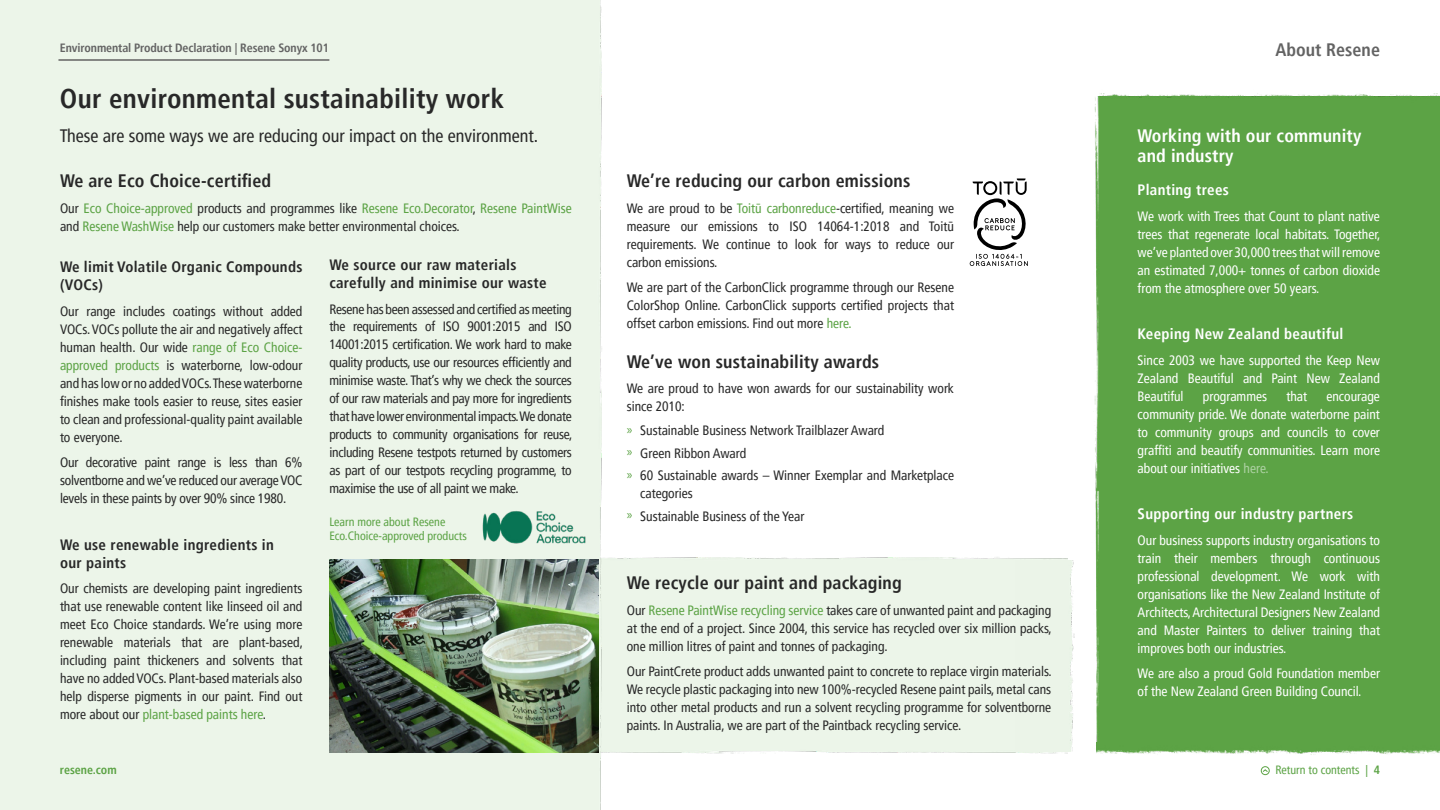
<style>
.page{position:relative;width:1440px;height:810px;background:#fff}
.page>*{position:absolute;margin:0;border:0;box-sizing:border-box;transform-origin:0 0}
.t1{font:700 condensed 27px "Frutiger LT Pro";letter-spacing:.01em;color:#282828}
.t2{font:700 condensed 18px "Frutiger LT Pro";letter-spacing:.01em;color:#282828}
.t3{font:condensed 18px "Frutiger LT Pro";color:#282828}
.t4{font:700 condensed 18px/20.2px "Frutiger LT Pro";letter-spacing:.01em;color:#fff}
.t5{font:700 condensed 18px "Frutiger LT Pro";color:#636363}
.t6{font:700 condensed 15px/18px "Frutiger LT Pro";letter-spacing:.02em;color:#282828}
.t7{font:700 condensed 15px "Frutiger LT Pro";letter-spacing:.02em;color:#fff}
.t8{font:condensed 13.5px/18px "Frutiger LT Pro";color:#282828;text-align:justify}
.t9{font:condensed 13.5px/18px "Frutiger LT Pro";color:#fff;text-align:justify}
.t10{font:condensed 12px/13.5px "Frutiger LT Pro";color:#5ca345}
.t11{font:700 condensed 12px "Frutiger LT Pro";letter-spacing:-.01em;color:#636363}
.t12{font:700 condensed 12px "Frutiger LT Pro";color:#5ca345}
.s1{color:#5ca345}
.s2{font-family:"Myriad Pro";font-stretch:normal;color:#5ca345}
.s3{color:#add1a2}
.s4{font-weight:700}
</style>
<div class="page">
<div style="left:619px;top:596px;width:448px;height:158px;background:#ecf5e9"></div>
<div style="left:1015px;top:560px;width:58px;height:192px;background:#ebf4e8"></div>
<img style="left:1066px;top:97px;width:374px;height:653px">
<img style="left:1096px;top:743px;width:344px;height:31px">
<img style="left:1100px;top:93px;width:340px;height:25px">
<div style="left:306px;top:280px;width:313px;height:530px;background:#ecf5e9"></div>
<div style="left:233px;top:0;width:73px;height:280px;background:#ecf5e9"></div>
<div style="left:0;top:280px;width:233px;height:530px;background:#ecf5e9"></div>
<img style="left:329px;top:560px;width:270px;height:192px">
<img style="left:478px;top:506px;width:112px;height:42px">
<svg style="left:970px;top:178px;width:58px;height:88px"></svg>
<hr style="left:58px;top:59px;width:271px;height:2px;background:#636363">
<div style="left:1261px;top:766px;width:9px;height:9px;border:1px solid #5ca345;border-radius:50%"></div>
<svg style="left:1262px;top:769px;width:7px;height:4px"></svg>
<p class="t11" style="left:60px;top:40px;width:271px">Environmental Product Declaration | Resene Sonyx 101</p>
<h1 class="t1" style="left:60px;top:82px;width:446px">Our environmental sustainability work</h1>
<h2 class="t3" style="left:60px;top:125px;width:480px">These are some ways we are reducing our impact on the environment.</h2>
<h2 class="t2" style="left:60px;top:170px;width:213px">We are Eco Choice-certified</h2>
<p class="t8" style="left:60px;top:199px;width:513px">Our <span class="s1">Eco Choice-approved</span> products and programmes like <span class="s1">Resene Eco.Decorator</span>, <span class="s1">Resene PaintWise </span>and <span class="s1">Resene WashWise</span> help our customers make better environmental choices.</p>
<p class="t6" style="left:60px;top:258px;width:244px">We limit Volatile Organic Compounds (VOCs)</p>
<p class="t8" style="left:60px;top:302px;width:244px">Our range includes coatings without added VOCs. VOCs pollute the air and negatively affect human health. Our wide <span class="s1">range of Eco Choice&shy;approved products</span> is waterborne, low-odour and has low or no added VOCs. These waterborne finishes make tools easier to reuse, sites easier to clean and professional-quality paint available to everyone.</p>
<p class="t8" style="left:60px;top:454px;width:244px">Our decorative paint range is less than 6% solventborne and we’ve reduced our average VOC levels in these paints by over 90% since 1980.</p>
<p class="t6" style="left:60px;top:536px;width:215px">We use renewable ingredients in our paints</p>
<p class="t8" style="left:60px;top:580px;width:244px">Our chemists are developing paint ingredients that use renewable content like linseed oil and meet Eco Choice standards. We’re using more renewable materials that are plant-based, including paint thickeners and solvents that have no added VOCs. Plant-based materials also help disperse pigments in our paint. Find out more about our <span class="s1">plant-based paints here</span>.</p>
<p class="t6" style="left:329px;top:256px;width:219px">We source our raw materials carefully and minimise our waste</p>
<p class="t8" style="left:329px;top:300px;width:244px">Resene has been assessed and certified as meeting the requirements of ISO 9001:2015 and ISO 14001:2015 certification. We work hard to make quality products, use our resources efficiently and minimise waste. That’s why we check the sources of our raw materials and pay more for ingredients that have lower environmental impacts. We donate products to community organisations for reuse, including Resene testpots returned by customers as part of our testpots recycling programme, to maximise the use of all paint we make.</p>
<p class="t10" style="left:329px;top:516px;width:139px">Learn more about Resene<br>Eco.Choice-approved products</p>
<h2 class="t2" style="left:627px;top:170px;width:285px">We’re reducing our carbon emissions</h2>
<p class="t8" style="left:627px;top:199px;width:329px">We are proud to be <span class="s1">Toitū carbonreduce</span>-certified, meaning we measure our emissions to ISO 14064-1:2018 and Toitū requirements. We continue to look for ways to reduce our carbon emissions.</p>
<p class="t8" style="left:627px;top:278px;width:329px">We are part of the CarbonClick programme through our Resene ColorShop Online. CarbonClick supports certified projects that offset carbon emissions. Find out more <span class="s1">here.</span></p>
<h2 class="t2" style="left:627px;top:351px;width:254px">We’ve won sustainability awards</h2>
<p class="t8" style="left:627px;top:380px;width:329px">We are proud to have won awards for our sustainability work since 2010:</p>
<p class="t8" style="left:627px;top:419px;width:329px;line-height:22.5px;text-align:left"><span class="s2">»</span> Sustainable Business Network Trailblazer Award<br><span class="s2">»</span> Green Ribbon Award<br><span class="s2">»</span> 60 Sustainable awards – Winner Exemplar and Marketplace</p>
<p class="t8" style="left:627px;top:482px;width:179px;line-height:22.5px;text-indent:14px">categories<br><span class="s2">»</span> Sustainable Business of the Year</p>
<h2 class="t2" style="left:627px;top:572px;width:277px">We recycle our paint and packaging</h2>
<p class="t8" style="left:627px;top:601px;width:427px">Our <span class="s1">Resene PaintWise recycling service</span> takes care of unwanted paint and packaging at the end of a project. Since 2004, this service has recycled over six million packs, one million litres of paint and tonnes of packaging.</p>
<p class="t8" style="left:627px;top:663px;width:427px">Our PaintCrete product adds unwanted paint to concrete to replace virgin materials.<br>We recycle plastic packaging into new 100%-recycled Resene paint pails, metal cans into other metal products and run a solvent recycling programme for solventborne paints. In Australia, we are part of the Paintback recycling service.</p>
<h2 class="t5" style="left:1276px;top:39px;width:106px">About Resene</h2>
<h2 class="t4" style="left:1138px;top:126px;width:225px">Working with our community and industry</h2>
<p class="t7" style="left:1138px;top:181px;width:93px">Planting trees</p>
<p class="t9" style="left:1138px;top:207px;width:244px">We work with Trees that Count to plant native trees that regenerate local habitats. Together, we’ve planted over 30,000 trees that will remove an estimated 7,000+ tonnes of carbon dioxide from the atmosphere over 50 years.</p>
<p class="t7" style="left:1138px;top:325px;width:207px">Keeping New Zealand beautiful</p>
<p class="t9" style="left:1138px;top:351px;width:244px">Since 2003 we have supported the Keep New Zealand Beautiful and Paint New Zealand Beautiful</p>
<p class="t9" style="left:1203px;top:387px;width:66px">programmes</p>
<p class="t9" style="left:1286px;top:387px;width:22px">that</p>
<p class="t9" style="left:1138px;top:387px;width:244px;text-indent:189px">encourage community pride. We donate waterborne paint to community groups and councils to cover graffiti and beautify communities. Learn more about our initiatives <span class="s3">here.</span></p>
<p class="t7" style="left:1138px;top:505px;width:217px">Supporting our industry partners</p>
<p class="t9" style="left:1138px;top:531px;width:244px">Our business supports industry organisations to train their members through continuous professional development. We work with organisations like the New Zealand Institute of Architects, Architectural Designers New Zealand and Master Painters to deliver training that improves both our industries.</p>
<p class="t9" style="left:1138px;top:665px;width:244px">We are also a proud Gold Foundation member of the New Zealand Green Building Council.</p>
<p class="t12" style="left:60px;top:763px;width:58px">resene.com</p>
<p class="t10" style="left:1275px;top:763px;width:106px">Return to contents | <span class="s4">4</span></p>
</div>
